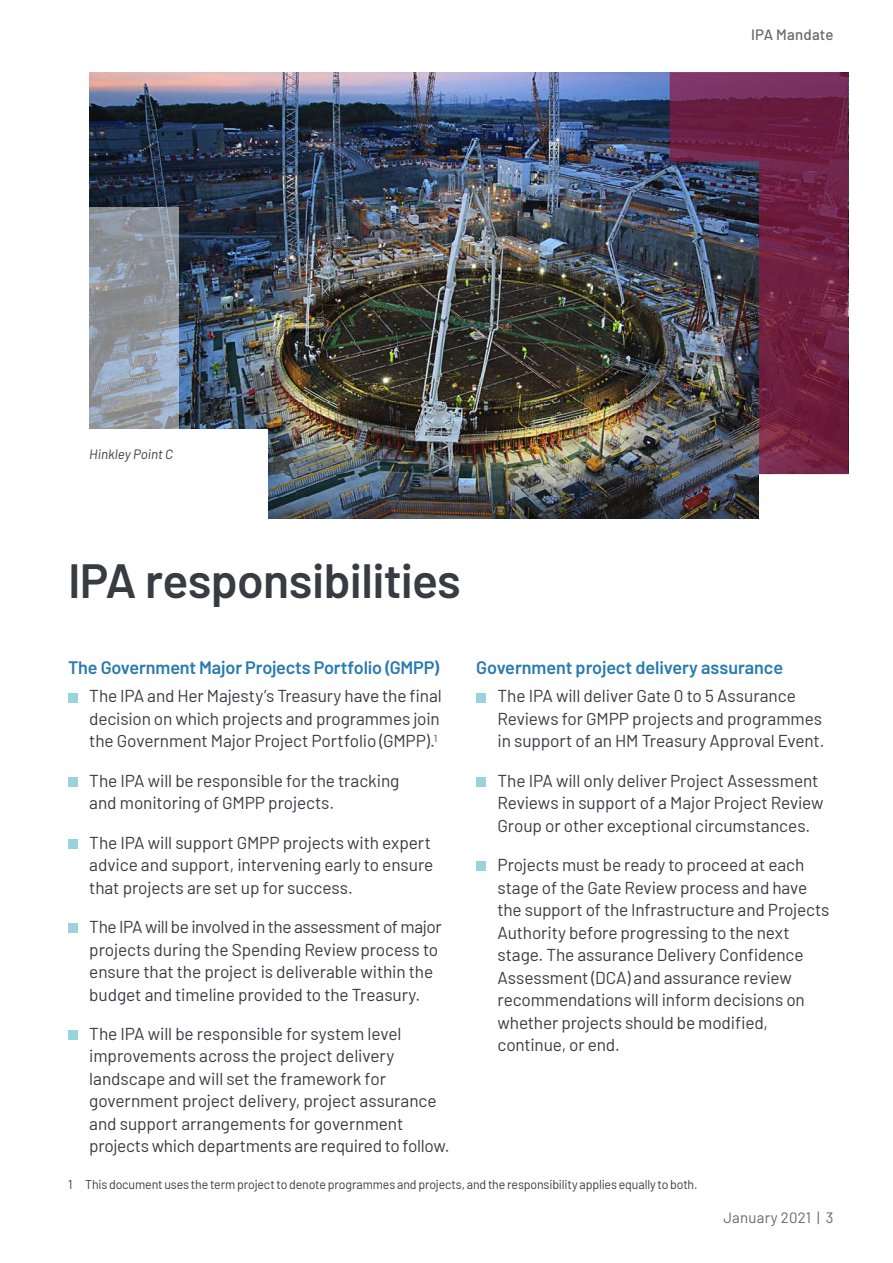
<style>
.page{position:relative;width:893px;height:1263px;background:#fff}
.page>*{position:absolute;margin:0;border:0;box-sizing:border-box;transform-origin:0 0}
.t1{font:600 48px "Barlow";letter-spacing:-.015em;color:#3a3a43}
.t2{font:600 18px "Barlow";letter-spacing:-.01em;color:#287aaf}
.t3{font:17.25px/22.5px "Barlow";letter-spacing:-.01em;color:#3a3a43}
.t4{font:15px "Barlow";letter-spacing:.015em;color:#6a656d}
.t5{font:500 15px "Barlow";letter-spacing:.01em;color:#6a656d}
.t6{font:italic 13.5px "Barlow";color:#3a3a43}
.t7{font:12.75px "Barlow";letter-spacing:-.01em;color:#3a3a43}
</style>
<div class="page">
<img style="left:89px;top:72px;width:670px;height:447px">
<div style="left:45px;top:429px;width:223px;height:143px;background:#fff"></div>
<svg style="left:89px;top:207px;width:90px;height:222px;background:#9299a2"></svg>
<img style="left:670px;top:72px;width:178px;height:402px">
<div style="left:68px;top:693px;width:9px;height:9px;background:#99d3db"></div>
<div style="left:68px;top:777px;width:9px;height:10px;background:#99d3db"></div>
<div style="left:68px;top:839px;width:9px;height:10px;background:#99d3db"></div>
<div style="left:68px;top:924px;width:9px;height:9px;background:#99d3db"></div>
<div style="left:68px;top:1030px;width:9px;height:10px;background:#99d3db"></div>
<div style="left:476px;top:693px;width:10px;height:9px;background:#99d3db"></div>
<div style="left:476px;top:777px;width:10px;height:10px;background:#99d3db"></div>
<div style="left:476px;top:862px;width:10px;height:9px;background:#99d3db"></div>
<p class="t5" style="left:751px;top:24px;width:84px">IPA Mandate</p>
<p class="t6" style="left:89px;top:444px;width:85px">Hinkley Point C</p>
<h1 class="t1" style="left:68px;top:545px;width:394px">IPA responsibilities</h1>
<p class="t2" style="left:68px;top:654px;width:373px">The Government Major Projects Portfolio (GMPP)</p>
<p class="t3" style="left:89px;top:683px;width:354px;text-align:justify">The IPA and Her Majesty’s Treasury have the final decision on which projects and programmes join the Government Major Project Portfolio (GMPP).<sup>1</sup></p>
<p class="t3" style="left:89px;top:768px;width:312px">The IPA will be responsible for the tracking and monitoring of GMPP projects.</p>
<p class="t3" style="left:89px;top:830px;width:346px">The IPA will support GMPP projects with expert advice and support, intervening early to ensure that projects are set up for success.</p>
<p class="t3" style="left:89px;top:914px;width:354px">The IPA will be involved in the assessment of major projects during the Spending Review process to ensure that the project is deliverable within the budget and timeline provided to the Treasury.</p>
<p class="t3" style="left:89px;top:1021px;width:362px">The IPA will be responsible for system level improvements across the project delivery landscape and will set the framework for government project delivery, project assurance and support arrangements for government projects which departments are required to follow.</p>
<p class="t2" style="left:476px;top:654px;width:308px">Government project delivery assurance</p>
<p class="t3" style="left:497px;top:683px;width:328px">The IPA will deliver Gate 0 to 5 Assurance<br>Reviews for GMPP projects and programmes in support of an HM Treasury Approval Event.</p>
<p class="t3" style="left:497px;top:768px;width:328px">The IPA will only deliver Project Assessment<br>Reviews in support of a Major Project Review<br>Group or other exceptional circumstances.</p>
<p class="t3" style="left:497px;top:852px;width:333px">Projects must be ready to proceed at each stage of the Gate Review process and have the support of the Infrastructure and Projects Authority before progressing to the next stage. The assurance Delivery Confidence Assessment (DCA) and assurance review recommendations will inform decisions on whether projects should be modified, continue, or end.</p>
<p class="t7" style="left:68px;top:1175px;width:631px">1 This document uses the term project to denote programmes and projects, and the responsibility applies equally to both.</p>
<p class="t4" style="left:723px;top:1206px;width:111px">January 2021 | 3</p>
</div>
